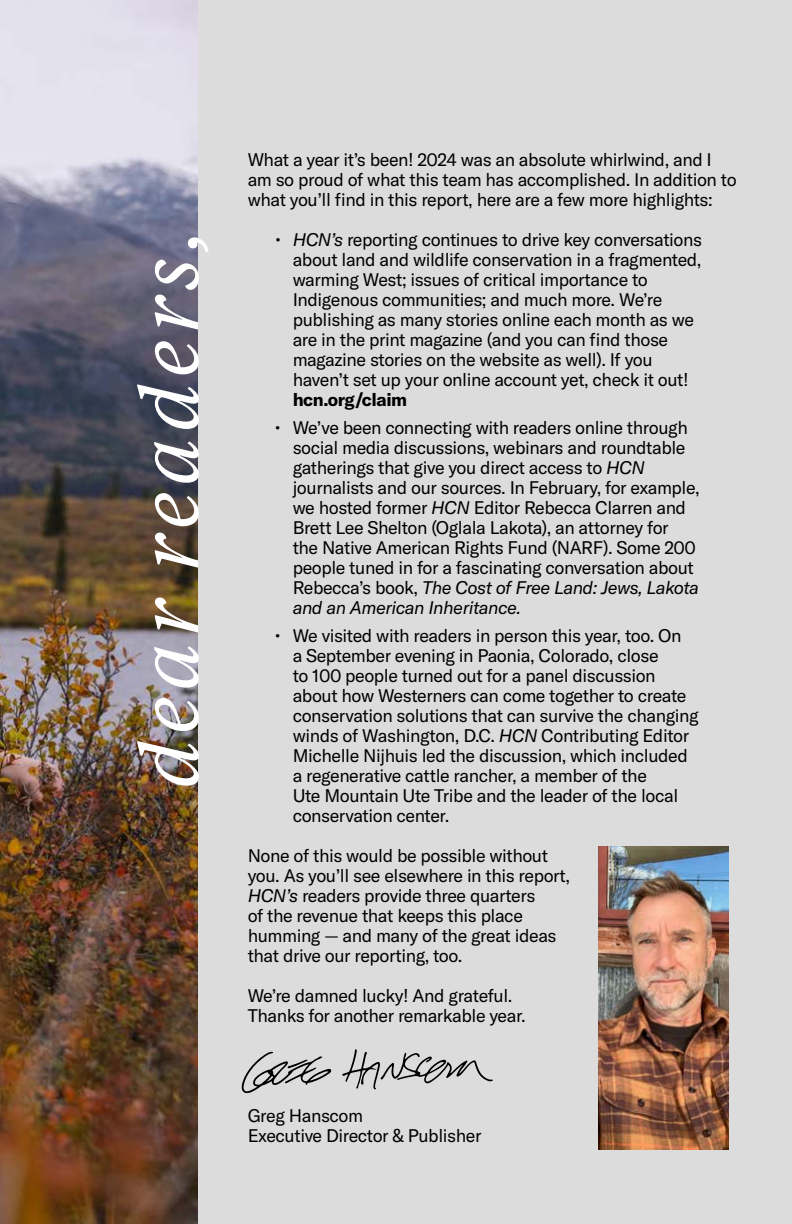
<style>
.page{position:relative;width:792px;height:1224px;background:#dcdcdc}
.page>*{position:absolute;margin:0;border:0;box-sizing:border-box;transform-origin:0 0}
.t1{font:italic 80px "Tiempos Text";letter-spacing:.075em;color:#fff}
.t2{font:18px/20px "GT America";letter-spacing:-.025em;color:#000}
.t3{font:700 18px "GT America";letter-spacing:-.025em;color:#000}
.s1{font-style:italic}
</style>
<div class="page">
<img style="left:0;top:0;width:198px;height:1224px">
<svg style="left:342px;top:1049px;width:151px;height:40px"></svg>
<svg style="left:242px;top:1052px;width:90px;height:41px"></svg>
<img style="left:599px;top:846px;width:129px;height:303px">
<h1 class="t1" style="left:116px;top:788px;width:563px;rotate:-90deg">dear readers,</h1>
<p class="t2" style="left:248px;top:150px;width:491px">What a year it’s been! 2024 was an absolute whirlwind, and I am so proud of what this team has accomplished. In addition to what you’ll find in this report, here are a few more highlights:</p>
<p class="t2" style="left:293px;top:230px;width:411px;text-indent:-18px"><span class="s1">• HCN’s</span> reporting continues to drive key conversations about land and wildlife conservation in a fragmented, warming West; issues of critical importance to Indigenous communities; and much more. We’re publishing as many stories online each month as we are in the print magazine (and you can find those magazine stories on the website as well). If you haven’t set up your online account yet, check it out!</p>
<p class="t3" style="left:293px;top:388px;width:116px">hcn.org/claim</p>
<p class="t2" style="left:293px;top:418px;width:409px;text-indent:-18px">• We’ve been connecting with readers online through social media discussions, webinars and roundtable gatherings that give you direct access to <span class="s1">HCN </span>journalists and our sources. In February, for example, we hosted former <span class="s1">HCN</span> Editor Rebecca Clarren and Brett Lee Shelton (Oglala Lakota), an attorney for<br>the Native American Rights Fund (NARF). Some 200 people tuned in for a fascinating conversation about Rebecca’s book, <span class="s1">The Cost of Free Land: Jews, Lakota and an American Inheritance.</span></p>
<p class="t2" style="left:293px;top:626px;width:408px;text-indent:-18px">• We visited with readers in person this year, too. On<br>a September evening in Paonia, Colorado, close<br>to 100 people turned out for a panel discussion about how Westerners can come together to create conservation solutions that can survive the changing winds of Washington, D.C. <span class="s1">HCN</span> Contributing Editor Michelle Nijhuis led the discussion, which included a regenerative cattle rancher, a member of the<br>Ute Mountain Ute Tribe and the leader of the local conservation center.</p>
<p class="t2" style="left:248px;top:846px;width:324px">None of this would be possible without you. As you’ll see elsewhere in this report, <span class="s1">HCN’s</span> readers provide three quarters<br>of the revenue that keeps this place humming — and many of the great ideas that drive our reporting, too.</p>
<p class="t2" style="left:248px;top:986px;width:280px">We’re damned lucky! And grateful.<br>Thanks for another remarkable year.</p>
<p class="t2" style="left:248px;top:1106px;width:235px">Greg Hanscom<br>Executive Director &amp; Publisher</p>
</div>
